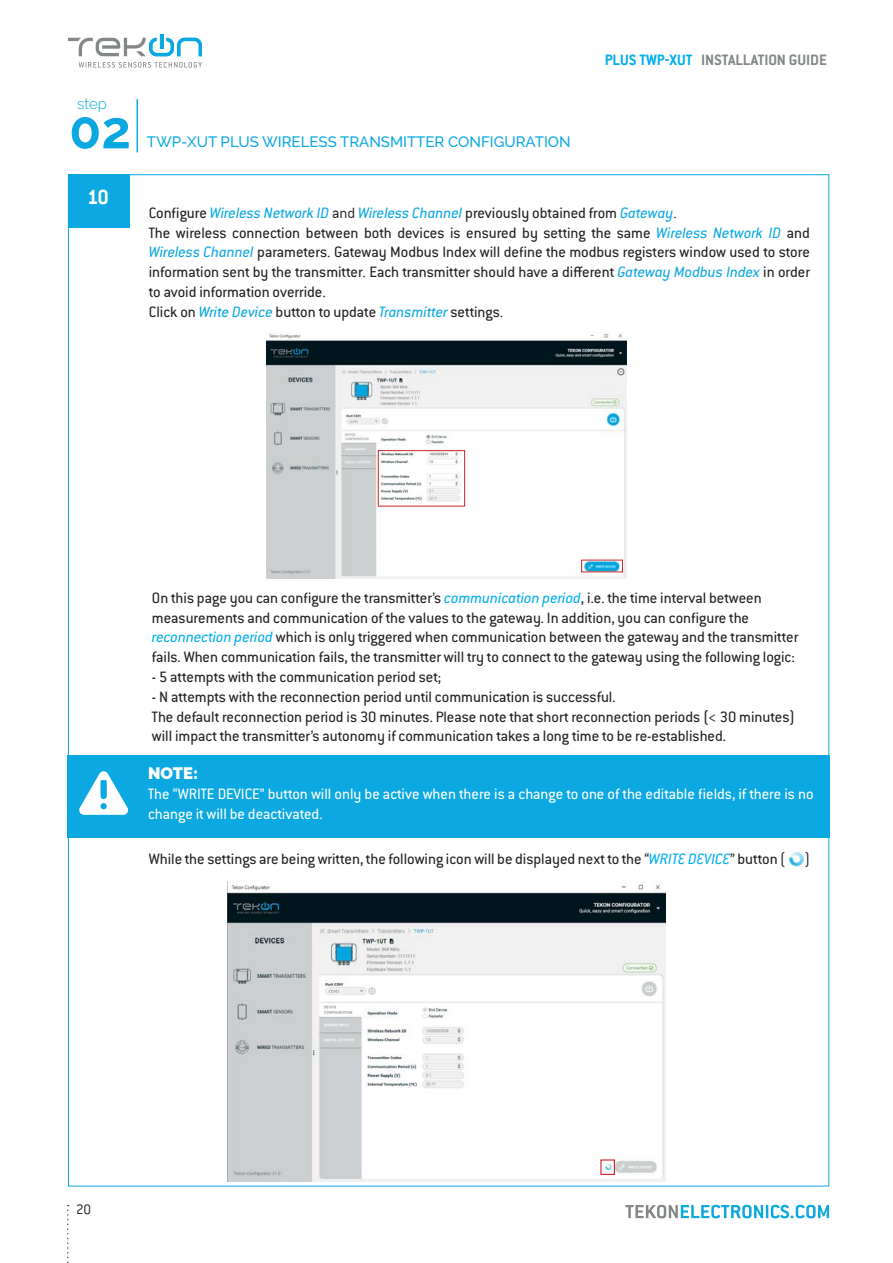
<style>
.page{position:relative;width:893px;height:1263px;background:#fff}
.page>*{position:absolute;margin:0;border:0;box-sizing:border-box;transform-origin:0 0}
.t1{font:700 52.5px "Raleway";color:#0ba8e1}
.t2{font:700 22.5px "Conduit ITC";color:#fff}
.textos{font:16.5px/19.8px "Conduit ITC Pro";color:#231f20}
.textos-2{font:16.5px/19.8px "Conduit ITC Pro";color:#fff}
.textos-3{font:italic 16.5px "Conduit ITC Pro";color:#0ba8e1}
.t3{font:700 16.5px "Conduit ITC Pro";color:#838788}
.textos-4{font:900 16.5px "Raleway";color:#fff}
.t4{font:500 15px "Raleway";color:#0ba8e1}
.t5{font:300 15px "Raleway";color:#0ba8e1}
.t6{font:300 15px "Conduit ITC";color:#231f20}
.s1{color:#00afea}
.s2{font-style:normal;color:#231f20}
.s3{font-family:"Conduit ITC";font-weight:300;font-style:normal;color:#231f20}
.s4{font-style:italic;color:#0ba8e1}
.s5{font-family:"Conduit ITC";font-weight:300}
.s6{font-style:italic;color:#00aeef}
</style>
<div class="page">
<svg style="left:625px;top:1205px;width:204px;height:13px"></svg>
<svg style="left:67px;top:1205px;width:2px;height:58px"></svg>
<svg style="left:68px;top:34px;width:134px;height:22px"></svg>
<svg style="left:79px;top:62px;width:123px;height:6px"></svg>
<hr style="left:137px;top:99px;width:1px;height:53px;background:#0ba8e1">
<div style="left:68px;top:174px;width:761px;height:1012px;background:#fff;border:1px solid #0ba8e1"></div>
<div style="left:68px;top:174px;width:62px;height:53px;background:#0ba8e1"></div>
<img style="left:266px;top:331px;width:361px;height:247px">
<div style="left:378px;top:450px;width:87px;height:56px;border:1px solid #d1232a"></div>
<div style="left:67px;top:755px;width:762px;height:82px;background:#0ba8e1"></div>
<svg style="left:79px;top:771px;width:49px;height:44px"></svg>
<img style="left:227px;top:881px;width:439px;height:301px">
<div style="left:600px;top:1159px;width:15px;height:16px;border:1px solid #d1232a"></div>
<img style="left:788px;top:851px;width:17px;height:16px">
<p class="t5" style="left:77px;top:95px;width:31px">step</p>
<h1 class="t1" style="left:69px;top:100px;width:63px">02</h1>
<p class="t2" style="left:87px;top:184px;width:23px">10</p>
<p class="t4" style="left:147px;top:133px;width:425px">TWP-XUT PLUS WIRELESS TRANSMITTER CONFIGURATION</p>
<p class="t3" style="left:605px;top:51px;width:224px"><span class="s1">PLUS TWP-XUT</span> INSTALLATION GUIDE</p>
<p class="textos-3" style="left:149px;top:204px;width:529px"><span class="s2">Configure</span> Wireless Network ID <span class="s3">and</span> Wireless Channel <span class="s2">previously obtained from</span> Gateway<span class="s3">.</span></p>
<p class="textos" style="left:149px;top:223px;width:663px;text-align:justify">The wireless connection between both devices is ensured by setting the same <span class="s4">Wireless Network ID</span> and <span class="s4">Wireless Channel</span> parameters<span class="s5">.</span> Gateway Modbus Index will define the modbus registers window used to store information sent by the transmitter<span class="s5">.</span> Each transmitter should have a different <span class="s4">Gateway Modbus Index</span> in order to avoid information override<span class="s5">.</span></p>
<p class="textos" style="left:149px;top:302px;width:356px">Click on <span class="s4">Write Device</span> button to update <span class="s4">Transmitter</span> settings<span class="s5">.</span></p>
<p class="textos" style="left:152px;top:588px;width:648px">On this page you can configure the transmitter’s <span class="s6">communication period</span>, i.e. the time interval between measurements and communication of the values to the gateway. In addition, you can configure the <span class="s6">reconnection period</span> which is only triggered when communication between the gateway and the transmitter fails. When communication fails, the transmitter will try to connect to the gateway using the following logic:</p>
<p class="textos" style="left:152px;top:667px;width:291px">- 5 attempts with the communication period set;</p>
<p class="textos" style="left:152px;top:687px;width:645px">- N attempts with the reconnection period until communication is successful.<br>The default reconnection period is 30 minutes. Please note that short reconnection periods (&lt; 30 minutes) will impact the transmitter’s autonomy if communication takes a long time to be re-established.</p>
<p class="textos-4" style="left:148px;top:764px;width:52px">NOTE:</p>
<p class="textos-2" style="left:148px;top:784px;width:667px">The “WRITE DEVICE” button will only be active when there is a change to one of the editable fields, if there is no change it will be deactivated.</p>
<p class="textos" style="left:149px;top:849px;width:663px">While the settings are being written, the following icon will be displayed next to the “<span class="s6">WRITE DEVICE</span>” button <span class="s5">( )</span></p>
<p class="t6" style="left:76px;top:1201px;width:16px">20</p>
</div>
